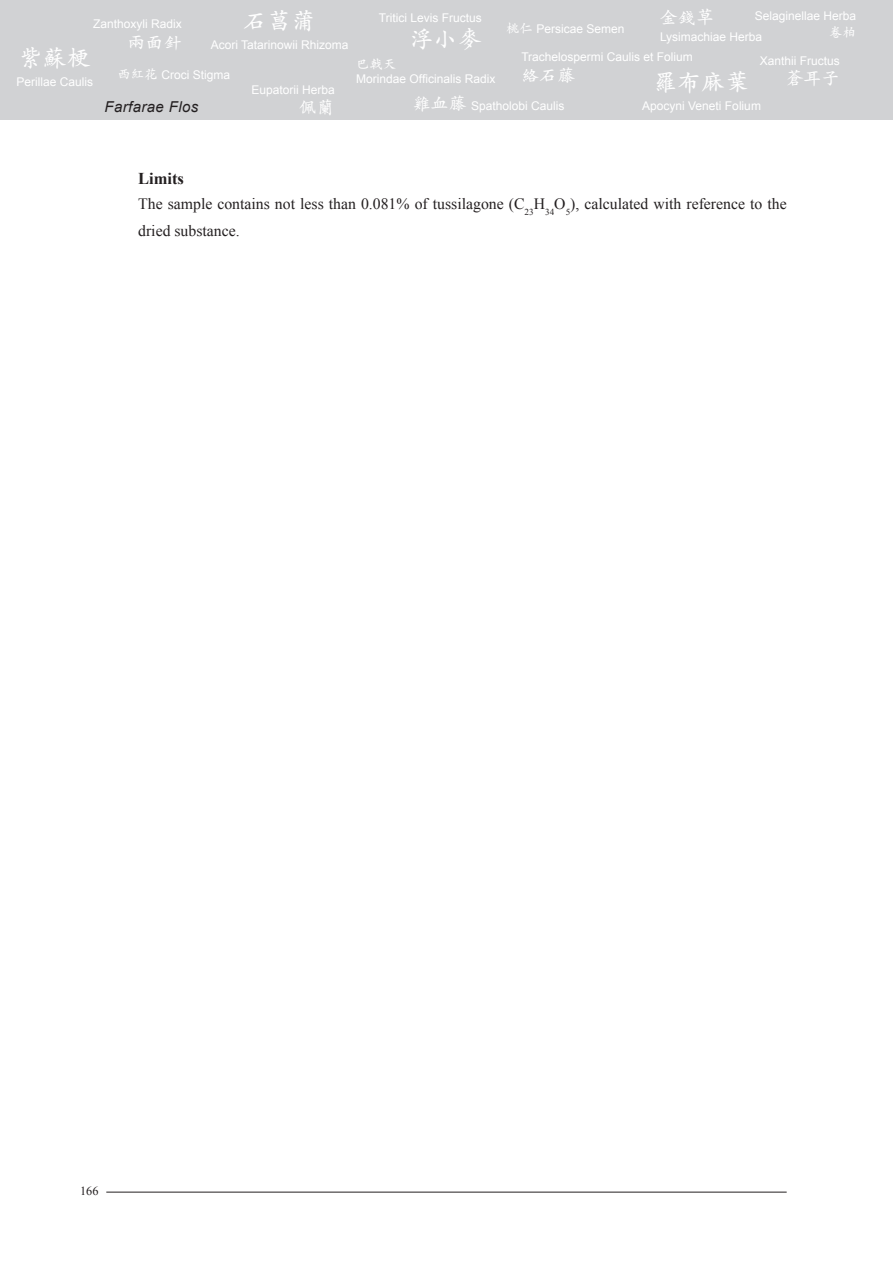
<style>
.page{position:relative;width:893px;height:1263px;background:#fff}
.page>*{position:absolute;margin:0;border:0;box-sizing:border-box;transform-origin:0 0}
.t1{font:600 24px "M Kai HK";color:#fff}
.t2{font:600 18px "M Kai HK";color:#fff}
.t3{font:700 16.5px "Times New Roman";color:#231f20}
.t4{font:15.75px/26.2px "Times New Roman";color:#231f20}
.t5{font:italic 15px "Arial";letter-spacing:.025em;color:#231f20}
.t6{font:600 13.5px "M Kai HK";color:#fff}
.t7{font:12.3px "Times New Roman";color:#231f20}
.t8{font:12px "Arial";color:#fff}
.s1{font-family:"M Kai HK";font-weight:600;font-size:13.5px}
.s2{font-family:"M Kai HK";font-weight:600;font-size:18px}
</style>
<div class="page">
<div style="left:0;top:0;width:893px;height:119px;background:#d1d2d4"></div>
<hr style="left:106px;top:1192px;width:681px;height:1px;background:#231f20">
<p class="t1" style="left:244px;top:4px;width:73px">石菖蒲</p>
<p class="t8" style="left:211px;top:37px;width:139px">Acori Tatarinowii Rhizoma</p>
<p class="t8" style="left:93px;top:16px;width:90px">Zanthoxyli Radix</p>
<p class="t2" style="left:128px;top:30px;width:55px">兩面針</p>
<p class="t1" style="left:19px;top:41px;width:73px">紫蘇梗</p>
<p class="t8" style="left:16px;top:74px;width:78px">Perillae Caulis</p>
<p class="t8" style="left:117px;top:67px;width:114px"><span class="s1">西紅花</span> Croci Stigma</p>
<p class="t8" style="left:252px;top:82px;width:85px">Eupatorii Herba</p>
<p class="t2" style="left:299px;top:95px;width:37px">佩蘭</p>
<p class="t5" style="left:105px;top:97px;width:95px">Farfarae Flos</p>
<p class="t8" style="left:379px;top:10px;width:104px">Tritici Levis Fructus</p>
<p class="t1" style="left:410px;top:22px;width:73px">浮小麥</p>
<p class="t8" style="left:506px;top:21px;width:120px"><span class="s1">桃仁</span> Persicae Semen</p>
<p class="t2" style="left:660px;top:5px;width:55px">金錢草</p>
<p class="t8" style="left:660px;top:29px;width:104px">Lysimachiae Herba</p>
<p class="t8" style="left:755px;top:8px;width:103px">Selaginellae Herba</p>
<p class="t6" style="left:829px;top:23px;width:28px">卷柏</p>
<p class="t8" style="left:521px;top:49px;width:173px">Trachelospermi Caulis et Folium</p>
<p class="t2" style="left:521px;top:63px;width:55px">絡石藤</p>
<p class="t8" style="left:760px;top:52px;width:82px">Xanthii Fructus</p>
<p class="t2" style="left:786px;top:66px;width:55px">蒼耳子</p>
<p class="t6" style="left:356px;top:54px;width:42px">巴戟天</p>
<p class="t8" style="left:356px;top:71px;width:141px">Morindae Officinalis Radix</p>
<p class="t1" style="left:654px;top:65px;width:97px">羅布麻葉</p>
<p class="t8" style="left:642px;top:98px;width:120px">Apocyni Veneti Folium</p>
<p class="t8" style="left:413px;top:98px;width:153px"><span class="s2">雞血藤</span> Spatholobi Caulis</p>
<p class="t3" style="left:138px;top:167px;width:47px">Limits</p>
<p class="t4" style="left:138px;top:191px;width:650px">The sample contains not less than 0.081% of tussilagone (C<sub>23</sub>H<sub>34</sub>O<sub>5</sub>), calculated with reference to the dried substance.</p>
<p class="t7" style="left:80px;top:1182px;width:20px">166</p>
</div>
